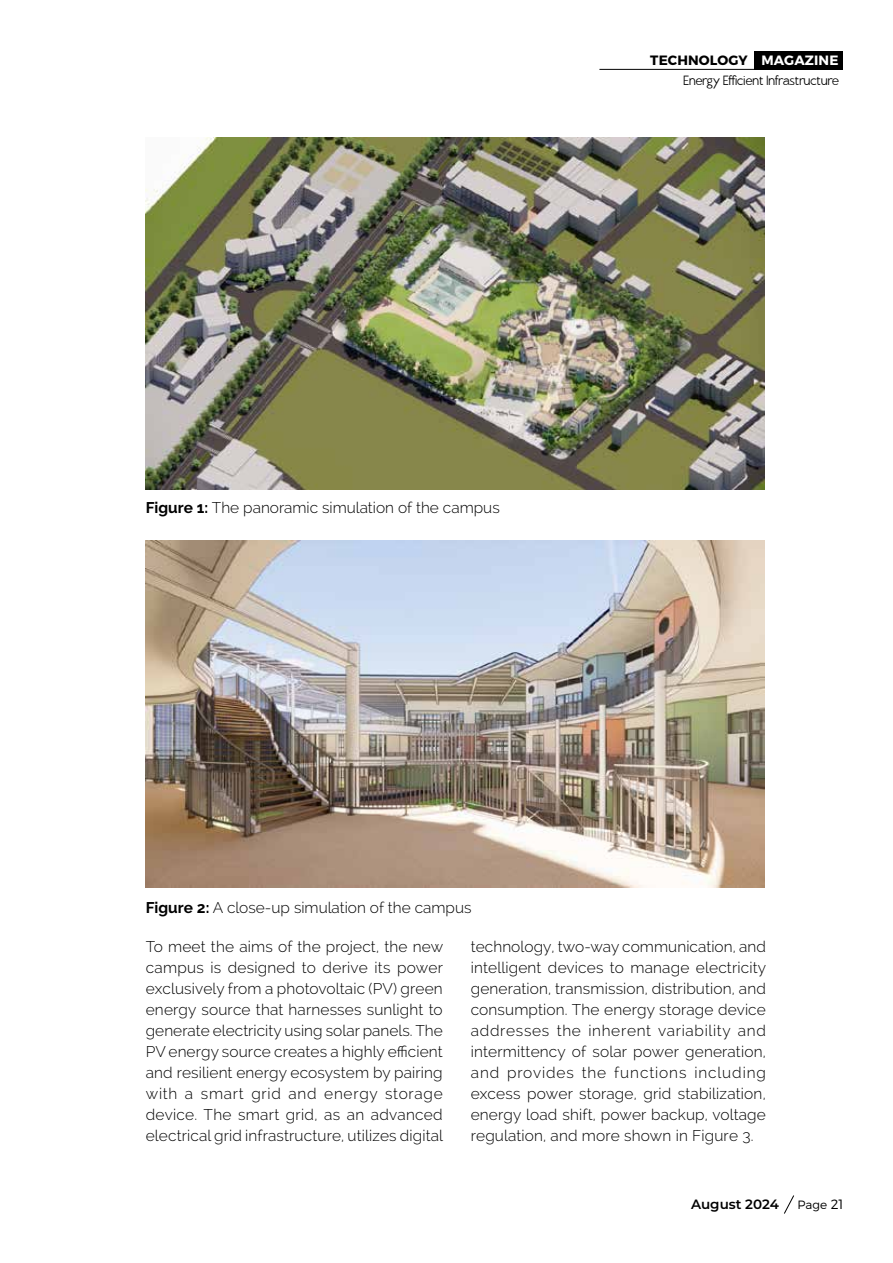
<style>
.page{position:relative;width:893px;height:1263px;background:#fff}
.page>*{position:absolute;margin:0;border:0;box-sizing:border-box;transform-origin:0 0}
.t1{font:300 15.45px/21px "Raleway";letter-spacing:.01em;color:#000;text-align:justify}
.t2{font:700 13.5px "Montserrat";letter-spacing:.01em;color:#000}
.t3{font:600 13.5px "Montserrat";color:#000}
.t4{font:700 13.5px "Montserrat";letter-spacing:.01em;color:#fff}
.t5{font:300 13.35px "Brixton";color:#000}
.t6{font:300 12px "Montserrat";color:#000}
.s1{font-weight:700}
.s2{font-size:13.5px}
</style>
<div class="page">
<div style="left:755px;top:51px;width:88px;height:18px;background:#000"></div>
<hr style="left:599px;top:69px;width:240px;height:1px;background:#000">
<svg style="left:784px;top:1195px;width:10px;height:19px"></svg>
<img style="left:146px;top:137px;width:618px;height:352px">
<img style="left:146px;top:540px;width:618px;height:348px">
<p class="t2" style="left:650px;top:52px;width:99px">TECHNOLOGY</p>
<p class="t5" style="left:684px;top:72px;width:157px">Energy Efficient Infrastructure</p>
<p class="t4" style="left:761px;top:52px;width:78px">MAGAZINE</p>
<p class="t1" style="left:146px;top:497px;width:355px"><span class="s1">Figure 1:</span> The panoramic simulation of the campus</p>
<p class="t1" style="left:146px;top:897px;width:327px"><span class="s1">Figure 2:</span> A close-up simulation of the campus</p>
<p class="t1" style="left:146px;top:936px;width:299px">To meet the aims of the project, the new campus is designed to derive its power exclusively from a photovoltaic (PV) green energy source that harnesses sunlight to generate electricity using solar panels. The PV energy source creates a highly efficient and resilient energy ecosystem by pairing with a smart grid and energy storage device. The smart grid, as an advanced electrical grid infrastructure, utilizes digital</p>
<p class="t1" style="left:471px;top:936px;width:297px">technology, two-way communication, and intelligent devices to manage electricity generation, transmission, distribution, and consumption. The energy storage device addresses the inherent variability and intermittency of solar power generation, and provides the functions including excess power storage, grid stabilization, energy load shift, power backup, voltage regulation, and more shown in Figure 3.</p>
<p class="t3" style="left:691px;top:1195px;width:89px">August 2024</p>
<p class="t6" style="left:797px;top:1197px;width:48px">Page <span class="s2">21</span></p>
</div>
